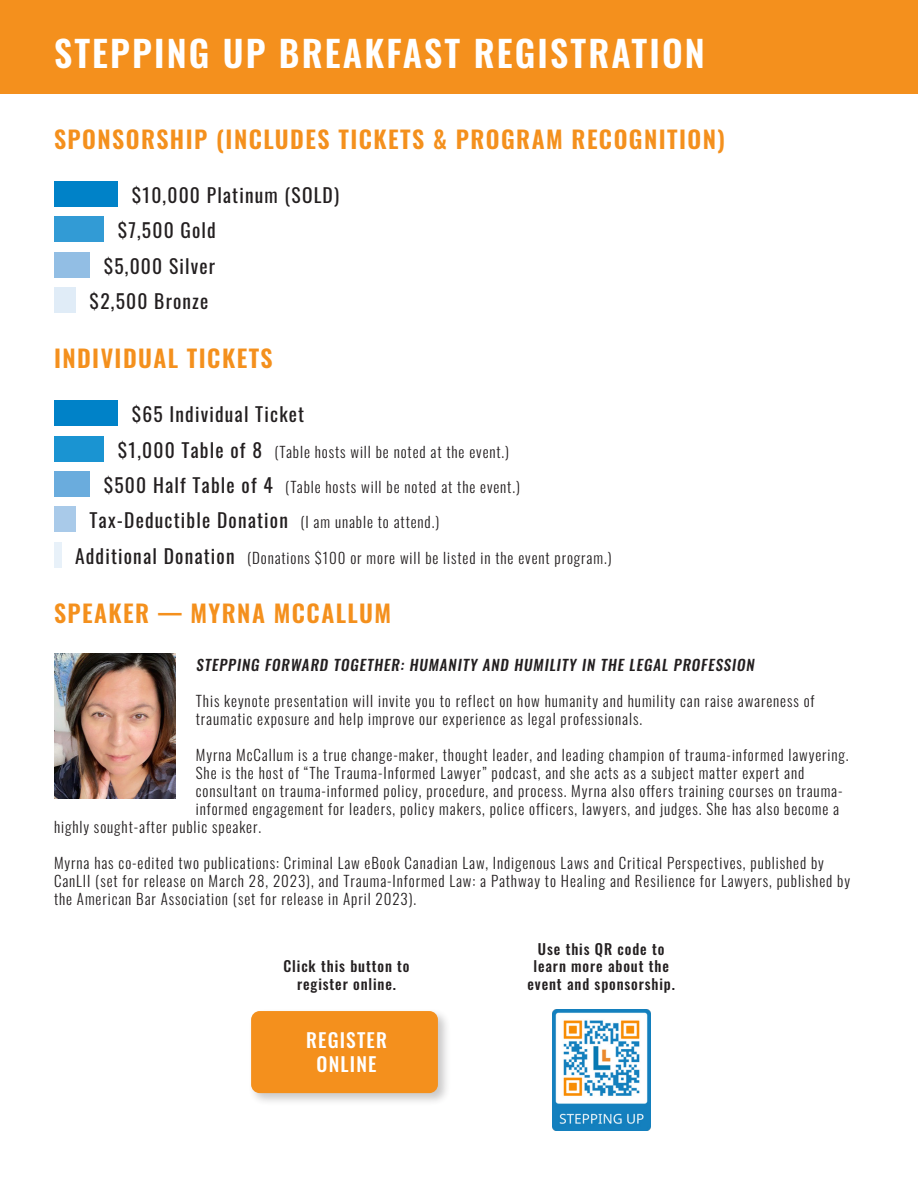
<style>
.page{position:relative;width:918px;height:1188px;background:#fff}
.page>*{position:absolute;margin:0;border:0;box-sizing:border-box;transform-origin:0 0}
.t1{font:600 36px "Oswald";letter-spacing:.06em;color:#fff}
.t2{font:600 24px "Oswald";letter-spacing:.06em;color:#f4901d}
.t3{font:19.5px "Oswald";letter-spacing:.06em;color:#231f20}
.t4{font:500 19.5px "Oswald";letter-spacing:.06em;color:#fff}
.t5{font:300 15px/18px "Oswald";letter-spacing:.06em;color:#231f20}
.t6{font:500 15px "Oswald";color:#231f20}
.t7{font:500 14.7px/17.5px "Oswald";letter-spacing:.06em;color:#231f20;text-align:center}
.s1{font-weight:400;font-size:19.5px}
.s2{font-weight:300;font-size:15px}
</style>
<div class="page">
<div style="left:248px;top:1008px;width:203px;height:98px;background:#231f20;opacity:.24"></div>
<div style="left:251px;top:1011px;width:187px;height:82px;background:#f4901d;border-radius:9px"></div>
<div style="left:0;top:0;width:918px;height:94px;background:#f4901d"></div>
<div style="left:54px;top:181px;width:63px;height:26px;background:#0082c8"></div>
<div style="left:54px;top:400px;width:63px;height:26px;background:#0082c8"></div>
<div style="left:54px;top:216px;width:49px;height:26px;background:#329bd5"></div>
<div style="left:54px;top:436px;width:49px;height:26px;background:#1a94d2"></div>
<div style="left:54px;top:252px;width:35px;height:26px;background:#92bee4"></div>
<div style="left:54px;top:471px;width:35px;height:26px;background:#6aacdd"></div>
<div style="left:54px;top:287px;width:21px;height:26px;background:#e0ecf7"></div>
<div style="left:54px;top:506px;width:21px;height:26px;background:#a9cae9"></div>
<div style="left:54px;top:542px;width:7px;height:26px;background:#e8f1f9"></div>
<img style="left:54px;top:653px;width:122px;height:145px">
<img style="left:552px;top:1009px;width:98px;height:121px">
<p class="t1" style="left:54px;top:35px;width:652px">STEPPING UP BREAKFAST REGISTRATION</p>
<p class="t2" style="left:54px;top:127px;width:673px">SPONSORSHIP (INCLUDES TICKETS &amp; PROGRAM RECOGNITION)</p>
<p class="t3" style="left:132px;top:178px;width:209px">$10,000 Platinum (SOLD)</p>
<p class="t3" style="left:118px;top:213px;width:100px">$7,500 Gold</p>
<p class="t3" style="left:104px;top:248px;width:113px">$5,000 Silver</p>
<p class="t3" style="left:90px;top:284px;width:120px">$2,500 Bronze</p>
<p class="t2" style="left:54px;top:346px;width:220px">INDIVIDUAL TICKETS</p>
<p class="t3" style="left:132px;top:397px;width:174px">$65 Individual Ticket</p>
<p class="t5" style="left:118px;top:441px;width:393px"><span class="s1">$1,000 Table of 8</span> (Table hosts will be noted at the event.)</p>
<p class="t5" style="left:104px;top:476px;width:418px"><span class="s1">$500 Half Table of 4</span> (Table hosts will be noted at the event.)</p>
<p class="t3" style="left:90px;top:503px;width:351px">Tax-Deductible Donation <span class="s2">(I am unable to attend.)</span></p>
<p class="t5" style="left:75px;top:547px;width:538px"><span class="s1">Additional Donation</span> (Donations $100 or more will be listed in the event program.)</p>
<p class="t2" style="left:54px;top:601px;width:339px">SPEAKER — MYRNA MCCALLUM</p>
<p class="t6" style="left:196px;top:657px;width:563px">STEPPING FORWARD TOGETHER: HUMANITY AND HUMILITY IN THE LEGAL PROFESSION</p>
<p class="t5" style="left:196px;top:691px;width:620px">This keynote presentation will invite you to reflect on how humanity and humility can raise awareness of traumatic exposure and help improve our experience as legal professionals.</p>
<p class="t5" style="left:196px;top:745px;width:654px">Myrna McCallum is a true change-maker, thought leader, and leading champion of trauma-informed lawyering.</p>
<p class="t5" style="left:196px;top:763px;width:610px">She is the host of “The Trauma-Informed Lawyer” podcast, and she acts as a subject matter expert and</p>
<p class="t5" style="left:196px;top:781px;width:648px">consultant on trauma-informed policy, procedure, and process. Myrna also offers training courses on trauma-</p>
<p class="t5" style="left:196px;top:799px;width:645px">informed engagement for leaders, policy makers, police officers, lawyers, and judges. She has also become a</p>
<p class="t5" style="left:54px;top:817px;width:209px">highly sought-after public speaker.</p>
<p class="t5" style="left:54px;top:853px;width:798px">Myrna has co-edited two publications: Criminal Law eBook Canadian Law, Indigenous Laws and Critical Perspectives, published by<br>CanLII (set for release on March 28, 2023), and Trauma-Informed Law: a Pathway to Healing and Resilience for Lawyers, published by the American Bar Association (set for release in April 2023).</p>
<p class="t7" style="left:283px;top:959px;width:128px">Click this button to register online.</p>
<p class="t4" style="left:306px;top:1030px;width:83px">REGISTER</p>
<p class="t4" style="left:317px;top:1054px;width:62px">ONLINE</p>
<p class="t7" style="left:538px;top:941px;width:128px">Use this QR code to</p>
<p class="t7" style="left:534px;top:958px;width:137px">learn more about the</p>
<p class="t7" style="left:528px;top:976px;width:149px">event and sponsorship.</p>
</div>
